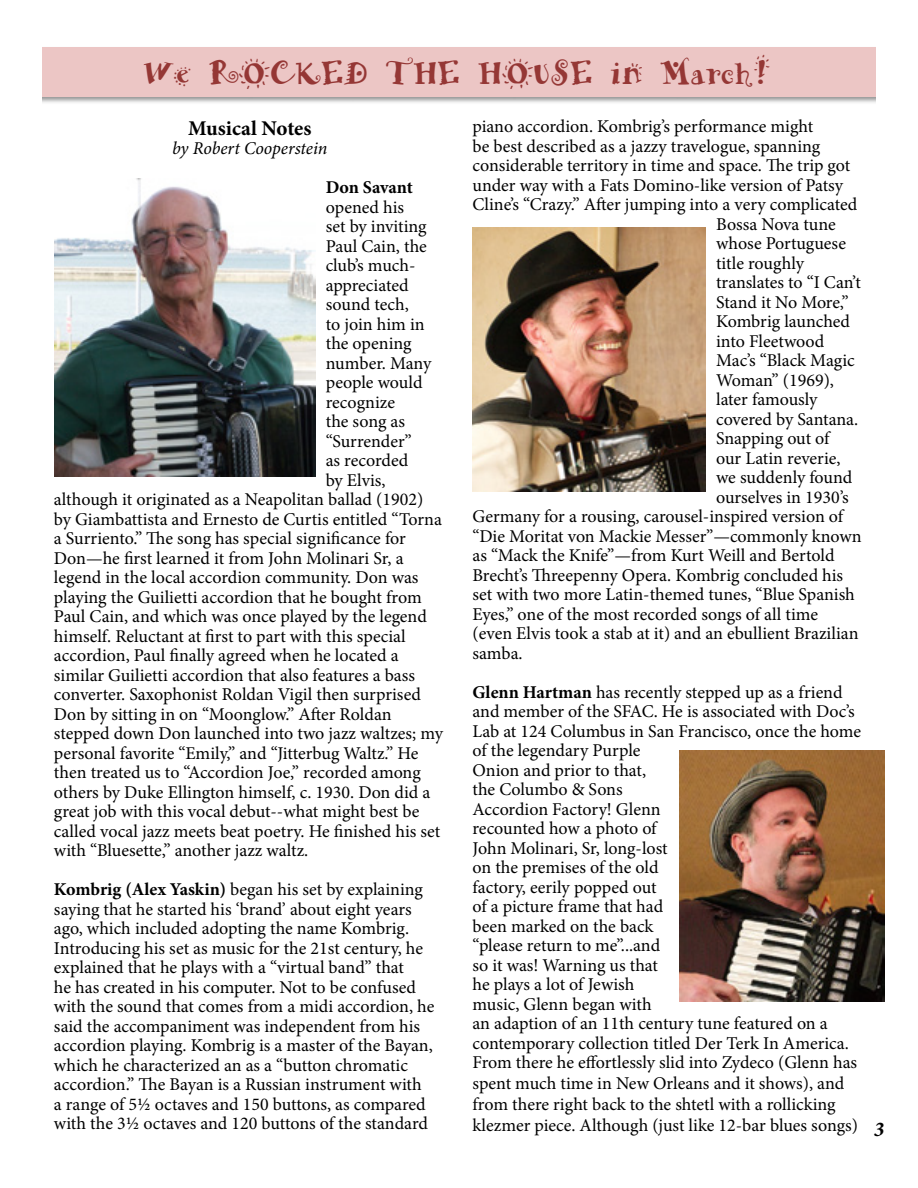
<style>
.page{position:relative;width:918px;height:1188px;background:#fff}
.page>*{position:absolute;margin:0;border:0;box-sizing:border-box;transform-origin:0 0}
.t1{font:36px "ARHERMANN";color:#953735}
.t2{font:700 21px "Minion Pro";color:#000}
.t3{font:italic 700 21px "Minion Pro";color:#000}
.t4{font:18px/19.6px "Minion Pro";color:#000}
.t5{font:italic 18px "Minion Pro";letter-spacing:-.005em;color:#000}
.t6{font:700 18px "Minion Pro";color:#000}
.s1{font-weight:700}
</style>
<div class="page">
<img style="left:54px;top:179px;width:261px;height:298px">
<img style="left:472px;top:227px;width:234px;height:265px">
<img style="left:679px;top:750px;width:205px;height:252px">
<div style="left:42px;top:47px;width:834px;height:50px;background:#ecc6c5"></div>
<h1 class="t1" style="left:143px;top:52px;width:629px">We ROCKED THE HOUSE in March!</h1>
<p class="t2" style="left:188px;top:113px;width:125px">Musical Notes</p>
<p class="t5" style="left:172px;top:136px;width:157px">by Robert Cooperstein</p>
<p class="t6" style="left:326px;top:175px;width:89px">Don Savant</p>
<p class="t4" style="left:326px;top:197px;width:80px">opened his</p>
<p class="t4" style="left:326px;top:217px;width:102px">set by inviting</p>
<p class="t4" style="left:326px;top:236px;width:103px">Paul Cain, the</p>
<p class="t4" style="left:326px;top:256px;width:91px">club’s much-</p>
<p class="t4" style="left:326px;top:275px;width:84px">appreciated</p>
<p class="t4" style="left:326px;top:295px;width:84px">sound tech,</p>
<p class="t4" style="left:326px;top:314px;width:100px">to join him in</p>
<p class="t4" style="left:326px;top:334px;width:87px">the opening</p>
<p class="t4" style="left:326px;top:353px;width:107px">number. Many</p>
<p class="t4" style="left:326px;top:373px;width:98px">people would</p>
<p class="t4" style="left:326px;top:392px;width:71px">recognize</p>
<p class="t4" style="left:326px;top:412px;width:81px">the song as</p>
<p class="t4" style="left:326px;top:431px;width:88px">“Surrender”</p>
<p class="t4" style="left:326px;top:451px;width:84px">as recorded</p>
<p class="t4" style="left:326px;top:470px;width:61px">by Elvis,</p>
<p class="t4" style="left:54px;top:490px;width:371px">although it originated as a Neapolitan ballad (1902)</p>
<p class="t4" style="left:54px;top:509px;width:389px">by Giambattista and Ernesto de Curtis entitled “Torna</p>
<p class="t4" style="left:54px;top:529px;width:353px">a Surriento.” The song has special significance for</p>
<p class="t4" style="left:54px;top:548px;width:351px">Don—he first learned it from John Molinari Sr, a</p>
<p class="t4" style="left:54px;top:568px;width:366px">legend in the local accordion community. Don was</p>
<p class="t4" style="left:54px;top:587px;width:369px">playing the Guilietti accordion that he bought from</p>
<p class="t4" style="left:54px;top:607px;width:374px">Paul Cain, and which was once played by the legend</p>
<p class="t4" style="left:54px;top:626px;width:353px">himself. Reluctant at first to part with this special</p>
<p class="t4" style="left:54px;top:646px;width:346px">accordion, Paul finally agreed when he located a</p>
<p class="t4" style="left:54px;top:665px;width:362px">similar Guilietti accordion that also features a bass</p>
<p class="t4" style="left:54px;top:685px;width:368px">converter. Saxophonist Roldan Vigil then surprised</p>
<p class="t4" style="left:54px;top:704px;width:339px">Don by sitting in on “Moonglow.” After Roldan</p>
<p class="t4" style="left:54px;top:724px;width:391px">stepped down Don launched into two jazz waltzes; my</p>
<p class="t4" style="left:54px;top:743px;width:366px">personal favorite “Emily,” and “Jitterbug Waltz.” He</p>
<p class="t4" style="left:54px;top:763px;width:368px">then treated us to “Accordion Joe,” recorded among</p>
<p class="t4" style="left:54px;top:782px;width:378px">others by Duke Ellington himself, c. 1930. Don did a</p>
<p class="t4" style="left:54px;top:802px;width:367px">great job with this vocal debut--what might best be</p>
<p class="t4" style="left:54px;top:821px;width:388px">called vocal jazz meets beat poetry. He finished his set</p>
<p class="t4" style="left:54px;top:841px;width:256px">with “Bluesette,” another jazz waltz.</p>
<p class="t4" style="left:54px;top:880px;width:382px"><span class="s1">Kombrig (Alex Yaskin)</span> began his set by explaining saying that he started his ‘brand’ about eight years ago, which included adopting the name Kombrig.<br>Introducing his set as music for the 21st century, he explained that he plays with a “virtual band” that<br>he has created in his computer. Not to be confused with the sound that comes from a midi accordion, he said the accompaniment was independent from his accordion playing. Kombrig is a master of the Bayan, which he characterized an as a “button chromatic accordion.” The Bayan is a Russian instrument with<br>a range of 5½ octaves and 150 buttons, as compared with the 3½ octaves and 120 buttons of the standard</p>
<p class="t4" style="left:472px;top:117px;width:342px">piano accordion. Kombrig’s performance might</p>
<p class="t4" style="left:472px;top:136px;width:349px">be best described as a jazzy travelogue, spanning</p>
<p class="t4" style="left:472px;top:156px;width:379px">considerable territory in time and space. The trip got</p>
<p class="t4" style="left:472px;top:175px;width:372px">under way with a Fats Domino-like version of Patsy</p>
<p class="t4" style="left:472px;top:195px;width:386px">Cline’s “Crazy.” After jumping into a very complicated</p>
<p class="t4" style="left:716px;top:214px;width:121px">Bossa Nova tune</p>
<p class="t4" style="left:716px;top:234px;width:131px">whose Portuguese</p>
<p class="t4" style="left:716px;top:253px;width:90px">title roughly</p>
<p class="t4" style="left:716px;top:273px;width:147px">translates to “I Can’t</p>
<p class="t4" style="left:716px;top:292px;width:134px">Stand it No More,”</p>
<p class="t4" style="left:716px;top:312px;width:136px">Kombrig launched</p>
<p class="t4" style="left:716px;top:331px;width:110px">into Fleetwood</p>
<p class="t4" style="left:716px;top:351px;width:140px">Mac’s “Black Magic</p>
<p class="t4" style="left:716px;top:370px;width:119px">Woman” (1969),</p>
<p class="t4" style="left:716px;top:390px;width:103px">later famously</p>
<p class="t4" style="left:716px;top:409px;width:144px">covered by Santana.</p>
<p class="t4" style="left:716px;top:429px;width:115px">Snapping out of</p>
<p class="t4" style="left:716px;top:448px;width:126px">our Latin reverie,</p>
<p class="t4" style="left:716px;top:468px;width:138px">we suddenly found</p>
<p class="t4" style="left:716px;top:487px;width:134px">ourselves in 1930’s</p>
<p class="t4" style="left:472px;top:507px;width:372px">Germany for a rousing, carousel-inspired version of</p>
<p class="t4" style="left:472px;top:526px;width:391px">“Die Moritat von Mackie Messer”—commonly known</p>
<p class="t4" style="left:472px;top:546px;width:364px">as “Mack the Knife”—from Kurt Weill and Bertold</p>
<p class="t4" style="left:472px;top:565px;width:372px">Brecht’s Threepenny Opera. Kombrig concluded his</p>
<p class="t4" style="left:472px;top:585px;width:384px">set with two more Latin-themed tunes, “Blue Spanish</p>
<p class="t4" style="left:472px;top:604px;width:347px">Eyes,” one of the most recorded songs of all time</p>
<p class="t4" style="left:472px;top:624px;width:388px">(even Elvis took a stab at it) and an ebullient Brazilian</p>
<p class="t4" style="left:472px;top:643px;width:52px">samba.</p>
<p class="t4" style="left:472px;top:682px;width:390px"><span class="s1">Glenn Hartman</span> has recently stepped up as a friend and member of the SFAC. He is associated with Doc’s Lab at 124 Columbus in San Francisco, once the home of the legendary Purple<br>Onion and prior to that,<br>the Columbo &amp; Sons<br>Accordion Factory! Glenn<br>recounted how a photo of<br>John Molinari, Sr, long-lost<br>on the premises of the old<br>factory, eerily popped out<br>of a picture frame that had<br>been marked on the back<br>“please return to me”...and<br>so it was! Warning us that<br>he plays a lot of Jewish<br>music, Glenn began with<br>an adaption of an 11th century tune featured on a contemporary collection titled Der Terk In America.<br>From there he effortlessly slid into Zydeco (Glenn has spent much time in New Orleans and it shows), and from there right back to the shtetl with a rollicking klezmer piece. Although (just like 12-bar blues songs)</p>
<p class="t3" style="left:874px;top:1115px;width:12px">3</p>
</div>
